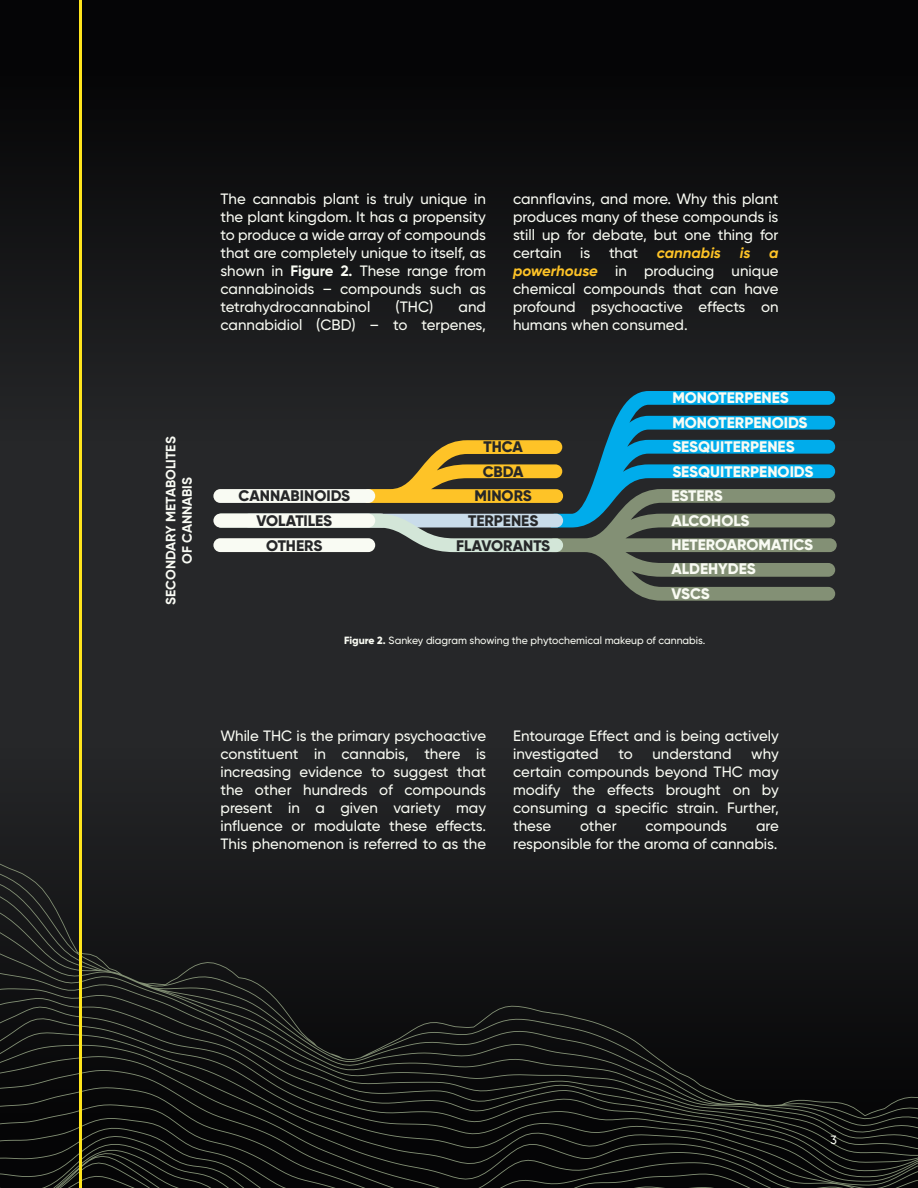
<style>
.page{position:relative;width:918px;height:1188px;background:#262729}
.page>*{position:absolute;margin:0;border:0;box-sizing:border-box;transform-origin:0 0}
.t1{font:800 15.3px/24.5px "Gilroy";color:#f9fbf3}
.t2{font:800 15.3px/24.6px "Gilroy";color:#262729;text-align:center}
.t3{font:500 15px/18px "Gilroy";color:#f9fbf3;text-align:justify}
.t4{font:700 13.5px/16.5px "Gilroy";color:#f9fbf4;text-align:center}
.t5{font:500 12px "Gilroy";color:#f9fbf3}
.t6{font:500 10.5px "Gilroy";color:#f9fbf3}
.s1{font-weight:700}
.s2{font-weight:700;font-style:italic;color:#fec327}
.s3{font-weight:800}
</style>
<div class="page">
<div style="left:0;top:0;width:918px;height:442px;background:linear-gradient(to bottom,#010001,#252628)"></div>
<div style="left:0;top:746px;width:918px;height:442px;background:#212123"></div>
<div style="left:0;top:859px;width:918px;height:148px;background:#151617"></div>
<svg style="left:111px;top:972px;width:21px;height:8px"></svg>
<svg style="left:0;top:1007px;width:918px;height:11px;background:#121313"></svg>
<svg style="left:0;top:879px;width:103px;height:91px"></svg>
<svg style="left:0;top:1018px;width:918px;height:52px;background:#131313"></svg>
<svg style="left:0;top:1070px;width:918px;height:17px;background:#111211"></svg>
<svg style="left:0;top:1087px;width:918px;height:17px;background:#121311"></svg>
<svg style="left:0;top:1104px;width:918px;height:84px;background:#121311"></svg>
<svg style="left:0;top:1128px;width:425px;height:60px;background:#0f100f"></svg>
<hr style="left:80px;top:0;width:2px;height:1188px;background:#ffe51c">
<svg style="left:214px;top:391px;width:623px;height:210px"></svg>
<div style="left:213px;top:514px;width:162px;height:13px;background:#f9fbf3;border-radius:7px"></div>
<div style="left:213px;top:538px;width:162px;height:14px;background:#f9fbf3;border-radius:7px"></div>
<p class="t4" style="left:162px;top:605px;width:170px;rotate:-90deg">SECONDARY METABOLITES<br>OF CANNABIS</p>
<p class="t3" style="left:221px;top:190px;width:267px">The cannabis plant is truly unique in the plant kingdom. It has a propensity to produce a wide array of compounds that are completely unique to itself, as shown in <span class="s1">Figure 2.</span> These range from cannabinoids – compounds such as tetrahydrocannabinol</p>
<p class="t3" style="left:396px;top:298px;width:39px">(THC)</p>
<p class="t3" style="left:221px;top:298px;width:267px;text-align:right">and<br>cannabidiol (CBD) – to terpenes,</p>
<p class="t3" style="left:513px;top:190px;width:267px">cannflavins, and more. Why this plant produces many of these compounds is still up for debate, but one thing for certain is that <span class="s2">cannabis is a powerhouse</span> in producing unique chemical compounds that can have profound psychoactive effects on humans when consumed.</p>
<p class="t2" style="left:239px;top:483px;width:113px">CANNABINOIDS</p>
<p class="t2" style="left:266px;top:533px;width:58px">OTHERS</p>
<p class="t2" style="left:256px;top:508px;width:77px">VOLATILES</p>
<p class="t2" style="left:456px;top:435px;width:96px">THCA<br>CBDA<br>MINORS<br>TERPENES<br>FLAVORANTS</p>
<p class="t1" style="left:671px;top:386px;width:143px">MONOTERPENES<br>MONOTERPENOIDS<br>SESQUITERPENES<br>SESQUITERPENOIDS<br>ESTERS<br>ALCOHOLS<br>HETEROAROMATICS<br>ALDEHYDES<br>VSCS</p>
<p class="t6" style="left:344px;top:634px;width:363px"><span class="s3">Figure 2.</span> Sankey diagram showing the phytochemical makeup of cannabis.</p>
<p class="t3" style="left:221px;top:727px;width:267px">While THC is the primary psychoactive constituent in cannabis, there is increasing evidence to suggest that the other hundreds of compounds present in a given variety may influence or modulate these effects.<br>This phenomenon is referred to as the</p>
<p class="t3" style="left:513px;top:727px;width:267px">Entourage Effect and is being actively investigated</p>
<p class="t3" style="left:513px;top:745px;width:267px;text-indent:238px">why certain compounds beyond THC may modify the effects brought on by consuming a specific strain. Further, these</p>
<p class="t3" style="left:618px;top:745px;width:16px">to</p>
<p class="t3" style="left:652px;top:745px;width:81px">understand</p>
<p class="t3" style="left:580px;top:817px;width:38px">other</p>
<p class="t3" style="left:646px;top:817px;width:83px">compounds</p>
<p class="t3" style="left:513px;top:817px;width:267px;text-align:right">are<br>responsible for the aroma of cannabis.</p>
<p class="t5" style="left:831px;top:1133px;width:8px">3</p>
</div>
